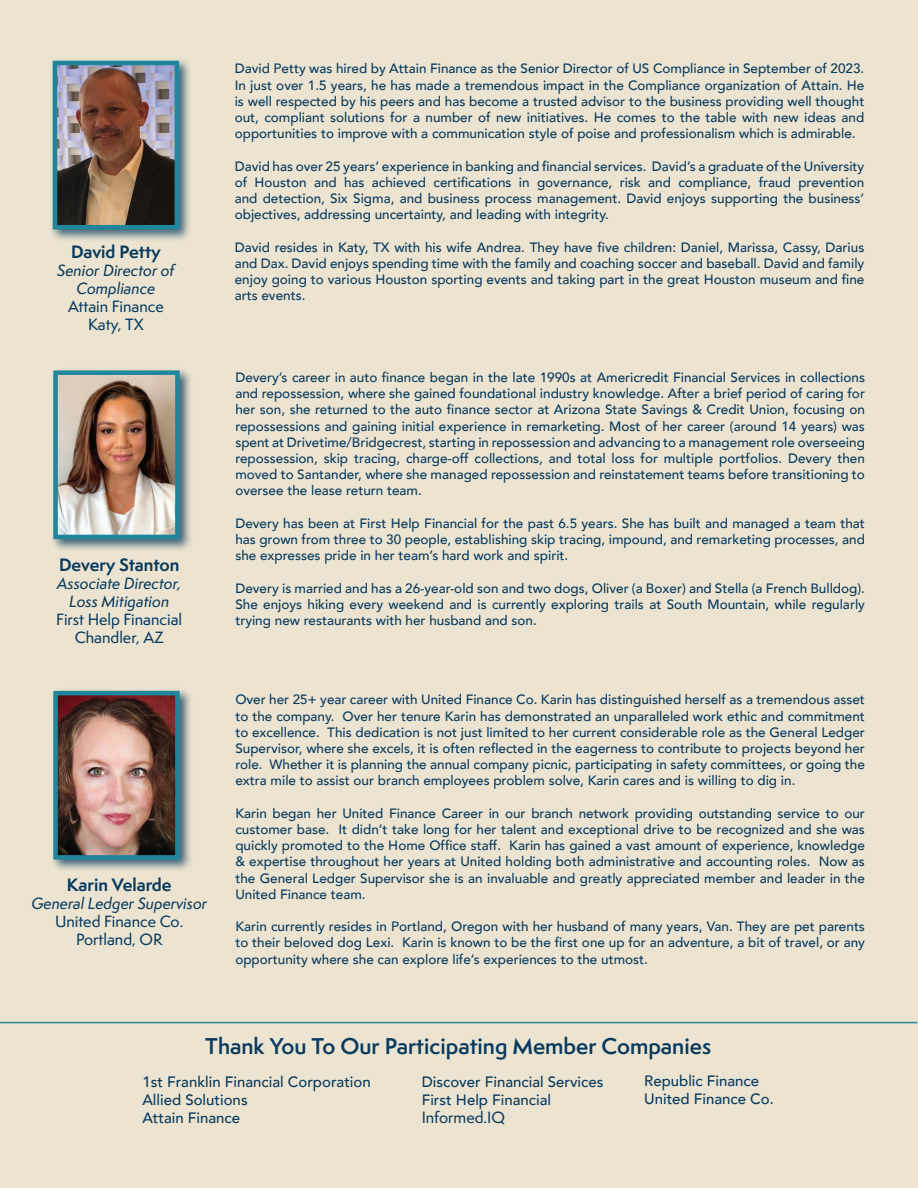
<style>
.page{position:relative;width:918px;height:1188px;background:#ece4d0}
.page>*{position:absolute;margin:0;border:0;box-sizing:border-box;transform-origin:0 0}
.t1{font:600 21px "Semplicita Pro";color:#083a5f}
.t2{font:700 16.5px "Semplicita Pro";color:#083a5f}
.t3{font:500 15px/18px "Avenir";color:#083a5f}
.t4{font:500 15px/18px "Semplicita Pro";color:#083a5f;text-align:center}
.t5{font:15px/18px "Semplicita Pro Med It";color:#083a5f;text-align:center}
.t6{font:500 13.5px/16.2px "Avenir";color:#083a5f;text-align:justify}
</style>
<div class="page">
<div style="left:50px;top:687px;width:142px;height:186px;background:#083a5f;opacity:.75"></div>
<img style="left:58px;top:696px;width:117px;height:159px">
<div style="left:53px;top:691px;width:127px;height:169px;border:4px solid #20869b"></div>
<hr style="left:0;top:1022px;width:917px;height:1px;background:#20869b">
<div style="left:50px;top:367px;width:142px;height:185px;background:#083a5f;opacity:.75"></div>
<img style="left:58px;top:375px;width:117px;height:159px">
<div style="left:53px;top:370px;width:127px;height:169px;border:4px solid #20869b"></div>
<div style="left:49px;top:57px;width:143px;height:185px;background:#083a5f;opacity:.75"></div>
<img style="left:58px;top:66px;width:116px;height:158px">
<div style="left:53px;top:61px;width:126px;height:168px;border:4px solid #20869b"></div>
<p class="t2" style="left:71px;top:239px;width:91px">David Petty</p>
<p class="t5" style="left:57px;top:261px;width:119px">Senior Director of<br>Compliance</p>
<p class="t4" style="left:68px;top:297px;width:97px">Attain Finance<br>Katy, TX</p>
<p class="t2" style="left:59px;top:552px;width:122px">Devery Stanton</p>
<p class="t5" style="left:57px;top:574px;width:125px">Associate Director,<br>Loss Mitigation</p>
<p class="t4" style="left:56px;top:610px;width:127px">First Help Financial<br>Chandler, AZ</p>
<p class="t2" style="left:67px;top:873px;width:106px">Karin Velarde</p>
<p class="t5" style="left:31px;top:895px;width:177px">General Ledger Supervisor</p>
<p class="t4" style="left:55px;top:913px;width:130px">United Finance Co.<br>Portland, OR</p>
<p class="t6" style="left:235px;top:60px;width:631px">David Petty was hired by Attain Finance as the Senior Director of US Compliance in September of 2023.<br>In just over 1.5 years, he has made a tremendous impact in the Compliance organization of Attain. He is well respected by his peers and has become a trusted advisor to the business providing well thought out, compliant solutions for a number of new initiatives. He comes to the table with new ideas and opportunities to improve with a communication style of poise and professionalism which is admirable.</p>
<p class="t6" style="left:235px;top:157px;width:631px">David has over 25 years’ experience in banking and financial services. David’s a graduate of the University of Houston and has achieved certifications in governance, risk and compliance, fraud prevention and detection, Six Sigma, and business process management. David enjoys supporting the business’ objectives, addressing uncertainty, and leading with integrity.</p>
<p class="t6" style="left:235px;top:238px;width:631px">David resides in Katy, TX with his wife Andrea. They have five children: Daniel, Marissa, Cassy, Darius and Dax. David enjoys spending time with the family and coaching soccer and baseball. David and family enjoy going to various Houston sporting events and taking part in the great Houston museum and fine arts events.</p>
<p class="t6" style="left:235px;top:369px;width:631px">Devery’s career in auto finance began in the late 1990s at Americredit Financial Services in collections and repossession, where she gained foundational industry knowledge. After a brief period of caring for her son, she returned to the auto finance sector at Arizona State Savings &amp; Credit Union, focusing on repossessions and gaining initial experience in remarketing. Most of her career (around 14 years) was spent at Drivetime/Bridgecrest, starting in repossession and advancing to a management role overseeing repossession, skip tracing, charge-off collections, and total loss for multiple portfolios. Devery then moved to Santander, where she managed repossession and reinstatement teams before transitioning to oversee the lease return team.</p>
<p class="t6" style="left:235px;top:514px;width:631px">Devery has been at First Help Financial for the past 6.5 years. She has built and managed a team that has grown from three to 30 people, establishing skip tracing, impound, and remarketing processes, and she expresses pride in her team’s hard work and spirit.</p>
<p class="t6" style="left:235px;top:579px;width:631px">Devery is married and has a 26-year-old son and two dogs, Oliver (a Boxer) and Stella (a French Bulldog).<br>She enjoys hiking every weekend and is currently exploring trails at South Mountain, while regularly trying new restaurants with her husband and son.</p>
<p class="t6" style="left:235px;top:691px;width:631px">Over her 25+ year career with United Finance Co. Karin has distinguished herself as a tremendous asset to the company. Over her tenure Karin has demonstrated an unparalleled work ethic and commitment to excellence. This dedication is not just limited to her current considerable role as the General Ledger Supervisor, where she excels, it is often reflected in the eagerness to contribute to projects beyond her role. Whether it is planning the annual company picnic, participating in safety committees, or going the extra mile to assist our branch employees problem solve, Karin cares and is willing to dig in.</p>
<p class="t6" style="left:235px;top:804px;width:631px">Karin began her United Finance Career in our branch network providing outstanding service to our customer base. It didn’t take long for her talent and exceptional drive to be recognized and she was quickly promoted to the Home Office staff. Karin has gained a vast amount of experience, knowledge &amp; expertise throughout her years at United holding both administrative and accounting roles. Now as the General Ledger Supervisor she is an invaluable and greatly appreciated member and leader in the United Finance team.</p>
<p class="t6" style="left:235px;top:918px;width:631px">Karin currently resides in Portland, Oregon with her husband of many years, Van. They are pet parents to their beloved dog Lexi. Karin is known to be the first one up for an adventure, a bit of travel, or any opportunity where she can explore life’s experiences to the utmost.</p>
<h1 class="t1" style="left:205px;top:1030px;width:507px">Thank You To Our Participating Member Companies</h1>
<p class="t3" style="left:142px;top:1072px;width:230px">1st Franklin Financial Corporation<br>Allied Solutions<br>Attain Finance</p>
<p class="t3" style="left:422px;top:1072px;width:183px">Discover Financial Services<br>First Help Financial</p>
<p class="t4" style="left:422px;top:1109px;width:85px">Informed.IQ</p>
<p class="t3" style="left:644px;top:1071px;width:131px">Republic Finance<br>United Finance Co.</p>
</div>
